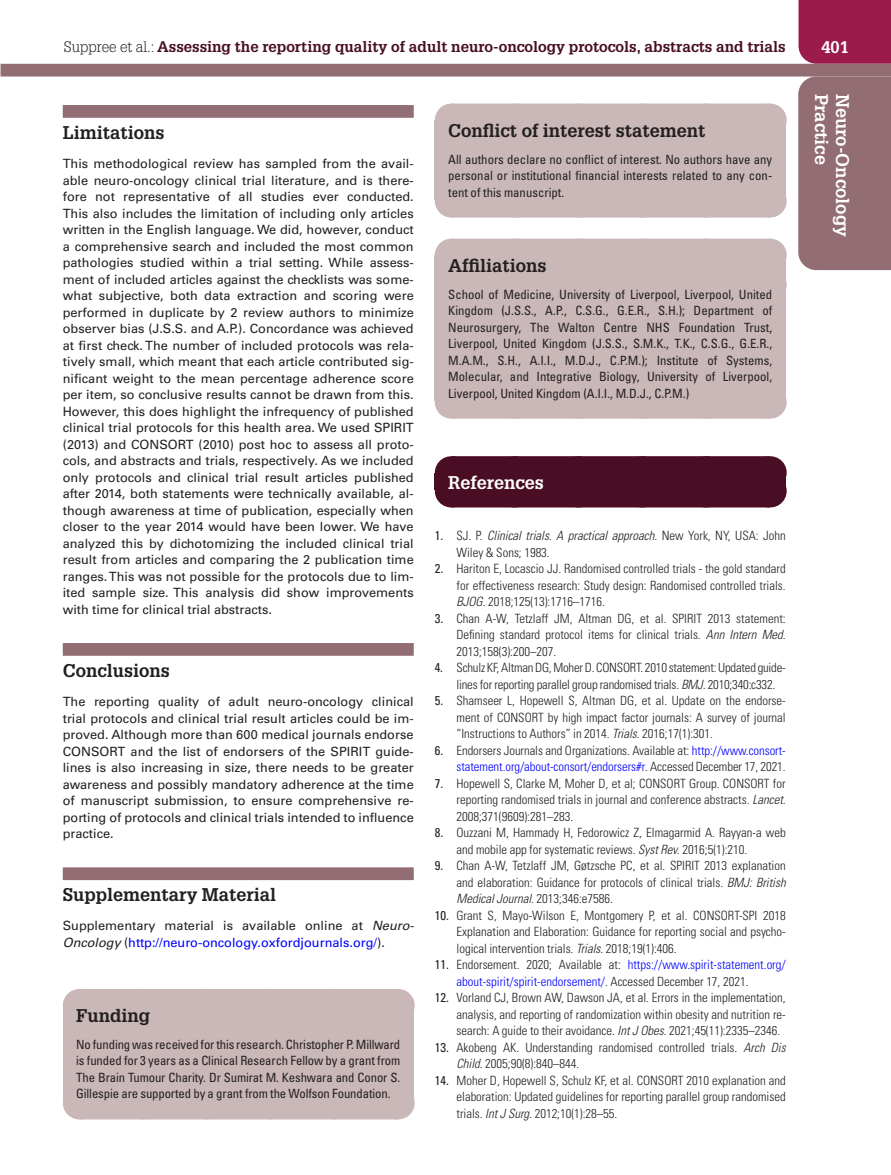
<style>
.page{position:relative;width:891px;height:1175px;background:#fff}
.page>*{position:absolute;margin:0;border:0;box-sizing:border-box;transform-origin:0 0}
.t1{font:700 18px "Glypha LT Std";color:#231f20}
.t2{font:700 18px "Glypha LT Std";color:#fff}
.t3{font:700 16.5px "Glypha LT Std";color:#fff}
.t4{font:700 15px "Glypha LT Std";color:#490e24}
.t5{font:12.75px/16.5px "Univers LT Std";color:#231f20;text-align:justify}
.t6{font:300 condensed 12.75px/16.5px "Univers LT Std";color:#231f20;text-align:justify}
.t7{font:condensed 12.75px/16.5px "Univers LT Std";color:#231f20;text-align:justify}
.t8{font:300 condensed 12.75px/16.5px "Univers LT Std";color:#00f}
.s1{font-weight:300;color:#231f20}
.s2{font-weight:400}
.s3{font-style:italic}
.s4{color:#00f}
.s5{font-weight:400;color:#231f20}
.s6{color:#231f20}
</style>
<div class="page">
<div style="left:799px;top:0;width:92px;height:64px;background:#9b1c4b"></div>
<div style="left:1px;top:64px;width:890px;height:12px;background:#926d73"></div>
<div style="left:798px;top:76px;width:93px;height:194px;background:#926d73"></div>
<div style="left:63px;top:105px;width:351px;height:13px;background:#926d73"></div>
<div style="left:63px;top:643px;width:351px;height:13px;background:#926d73"></div>
<div style="left:63px;top:867px;width:351px;height:13px;background:#926d73"></div>
<div style="left:63px;top:1006px;width:351px;height:33px;background:#cab8b9"></div>
<div style="left:79px;top:988px;width:318px;height:34px;background:#cab8b9"></div>
<svg style="left:143px;top:988px;width:222px;height:1px"></svg>
<hr style="left:397px;top:988px;width:1px;height:34px;background:#cab8b9">
<div style="left:63px;top:1036px;width:351px;height:66px;background:#cab8b9"></div>
<div style="left:79px;top:1086px;width:318px;height:33px;background:#cab8b9"></div>
<hr style="left:397px;top:1086px;width:1px;height:33px;background:#cab8b9">
<div style="left:435px;top:121px;width:351px;height:33px;background:#cab8b9"></div>
<div style="left:451px;top:104px;width:318px;height:32px;background:#cab8b9"></div>
<hr style="left:769px;top:104px;width:1px;height:32px;background:#cab8b9">
<div style="left:435px;top:151px;width:351px;height:49px;background:#cab8b9"></div>
<div style="left:451px;top:184px;width:318px;height:34px;background:#cab8b9"></div>
<svg style="left:515px;top:217px;width:222px;height:1px"></svg>
<hr style="left:769px;top:184px;width:1px;height:34px;background:#cab8b9">
<div style="left:435px;top:256px;width:351px;height:33px;background:#cab8b9"></div>
<div style="left:451px;top:238px;width:318px;height:34px;background:#cab8b9"></div>
<hr style="left:769px;top:238px;width:1px;height:34px;background:#cab8b9">
<div style="left:435px;top:286px;width:351px;height:115px;background:#cab8b9"></div>
<svg style="left:515px;top:238px;width:222px;height:1px"></svg>
<div style="left:451px;top:386px;width:318px;height:32px;background:#cab8b9"></div>
<hr style="left:769px;top:386px;width:1px;height:32px;background:#cab8b9">
<div style="left:435px;top:473px;width:351px;height:17px;background:#490e24"></div>
<div style="left:451px;top:456px;width:318px;height:33px;background:#490e24"></div>
<hr style="left:769px;top:456px;width:1px;height:33px;background:#490e24">
<div style="left:451px;top:474px;width:318px;height:33px;background:#490e24"></div>
<svg style="left:516px;top:456px;width:221px;height:1px"></svg>
<hr style="left:769px;top:474px;width:1px;height:33px;background:#490e24">
<p class="t4" style="left:64px;top:37px;width:723px"><span class="s1">Suppree et al.:</span> Assessing the reporting quality of adult neuro-oncology protocols, abstracts and trials</p>
<p class="t3" style="left:821px;top:37px;width:29px">401</p>
<h1 class="t2" style="left:833px;top:94px;width:85px;rotate:90deg">Oncology</h1>
<h1 class="t2" style="left:833px;top:94px;width:73px;rotate:90deg">Practice</h1>
<h1 class="t2" style="left:854px;top:94px;width:145px;rotate:90deg">Neuro-Oncology</h1>
<h1 class="t1" style="left:448px;top:119px;width:259px">Conflict of interest statement</h1>
<p class="t7" style="left:448px;top:151px;width:326px">All authors declare no conflict of interest. No authors have any personal or institutional financial interests related to any con&shy;tent of this manuscript.</p>
<h1 class="t1" style="left:63px;top:121px;width:103px">Limitations</h1>
<p class="t5" style="left:63px;top:155px;width:353px">This methodological review has sampled from the avail&shy;able neuro-oncology clinical trial literature, and is there&shy;fore not representative of all studies ever conducted.<br>This also includes the limitation of including only articles written in the English language. We did, however, conduct a comprehensive search and included the most common pathologies studied within a trial setting. While assess&shy;ment of included articles against the checklists was some&shy;what subjective, both data extraction and scoring were performed in duplicate by 2 review authors to minimize observer bias (J.S.S. and A.P.). Concordance was achieved at first check. The number of included protocols was rela&shy;tively small, which meant that each article contributed sig&shy;nificant weight to the mean percentage adherence score per item, so conclusive results cannot be drawn from this.<br>However, this does highlight the infrequency of published clinical trial protocols for this health area. We used SPIRIT (2013) and CONSORT (2010) post hoc to assess all proto&shy;cols, and abstracts and trials, respectively. As we included only protocols and clinical trial result articles published after 2014, both statements were technically available, al&shy;though awareness at time of publication, especially when closer to the year 2014 would have been lower. We have analyzed this by dichotomizing the included clinical trial result from articles and comparing the 2 publication time ranges. This was not possible for the protocols due to lim&shy;ited sample size. This analysis did show improvements with time for clinical trial abstracts.</p>
<h1 class="t1" style="left:448px;top:254px;width:100px">Affiliations</h1>
<p class="t7" style="left:448px;top:286px;width:326px">School of Medicine, University of Liverpool, Liverpool, United Kingdom (J.S.S., A.P., C.S.G., G.E.R., S.H.); Department of Neurosurgery, The Walton Centre NHS Foundation Trust, Liverpool, United Kingdom (J.S.S., S.M.K., T.K., C.S.G., G.E.R., M.A.M., S.H., A.I.I., M.D.J., C.P.M.); Institute of Systems, Molecular, and Integrative Biology, University of Liverpool, Liverpool, United Kingdom (A.I.I., M.D.J., C.P.M.)</p>
<h1 class="t2" style="left:448px;top:471px;width:97px">References</h1>
<p class="t6" style="left:457px;top:527px;width:331px;text-indent:-22px"><span class="s2">1.</span> SJ. P. <span class="s3">Clinical trials. A practical approach</span>. New York, NY, USA: John<br>Wiley &amp; Sons; 1983.</p>
<p class="t6" style="left:457px;top:560px;width:331px;text-indent:-22px"><span class="s2">2.</span> Hariton E, Locascio JJ. Randomised controlled trials - the gold standard for effectiveness research: Study design: Randomised controlled trials.<br><span class="s3">BJOG</span>. 2018;125(13):1716–1716.</p>
<p class="t6" style="left:457px;top:610px;width:331px;text-indent:-22px"><span class="s2">3.</span> Chan A-W, Tetzlaff JM, Altman DG, et al. SPIRIT 2013 statement:<br>Defining standard protocol items for clinical trials. <span class="s3">Ann Intern Med.<br></span>2013;158(3):200–207.</p>
<p class="t6" style="left:457px;top:659px;width:331px;text-indent:-22px"><span class="s2">4.</span> Schulz KF, Altman DG, Moher D. CONSORT. 2010 statement: Updated guide&shy;lines for reporting parallel group randomised trials. <span class="s3">BMJ.</span> 2010;340:c332.</p>
<p class="t6" style="left:457px;top:692px;width:331px;text-indent:-22px"><span class="s2">5.</span> Shamseer L, Hopewell S, Altman DG, et al. Update on the endorse&shy;ment of CONSORT by high impact factor journals: A survey of journal “Instructions to Authors” in 2014. <span class="s3">Trials</span>. 2016;17(1):301.</p>
<p class="t6" style="left:435px;top:742px;width:353px;text-align:right"><span class="s2">6.</span> Endorsers Journals and Organizations. Available at: <span class="s4">http://www.consort&shy;statement.org/about-consort/endorsers#r</span>. Accessed December 17, 2021.</p>
<p class="t6" style="left:457px;top:775px;width:331px;text-indent:-22px"><span class="s2">7.</span> Hopewell S, Clarke M, Moher D, et al; CONSORT Group. CONSORT for reporting randomised trials in journal and conference abstracts. <span class="s3">Lancet.<br></span>2008;371(9609):281–283.</p>
<p class="t6" style="left:457px;top:824px;width:331px;text-indent:-22px"><span class="s2">8.</span> Ouzzani M, Hammady H, Fedorowicz Z, Elmagarmid A. Rayyan-a web and mobile app for systematic reviews. <span class="s3">Syst Rev.</span> 2016;5(1):210.</p>
<p class="t6" style="left:457px;top:857px;width:331px;text-indent:-22px"><span class="s2">9.</span> Chan A-W, Tetzlaff JM, Gøtzsche PC, et al. SPIRIT 2013 explanation and elaboration: Guidance for protocols of clinical trials. <span class="s3">BMJ: British Medical Journal</span>. 2013;346:e7586.</p>
<p class="t6" style="left:457px;top:907px;width:331px;text-indent:-22px"><span class="s2">10.</span> Grant S, Mayo-Wilson E, Montgomery P, et al. CONSORT-SPI 2018<br>Explanation and Elaboration: Guidance for reporting social and psycho&shy;logical intervention trials. <span class="s3">Trials</span>. 2018;19(1):406.</p>
<p class="t8" style="left:457px;top:956px;width:331px;text-indent:-22px"><span class="s5">11.</span> <span class="s6">Endorsement. 2020; Available at:</span> https://www.spirit-statement.org/ about-spirit/spirit-endorsement/<span class="s6">. Accessed December 17, 2021.</span></p>
<p class="t6" style="left:457px;top:989px;width:331px;text-indent:-22px"><span class="s2">12.</span> Vorland CJ, Brown AW, Dawson JA, et al. Errors in the implementation, analysis, and reporting of randomization within obesity and nutrition re&shy;search: A guide to their avoidance. <span class="s3">Int J Obes</span>. 2021;45(11):2335–2346.</p>
<p class="t6" style="left:457px;top:1039px;width:331px;text-indent:-22px"><span class="s2">13.</span> Akobeng AK. Understanding randomised controlled trials. <span class="s3">Arch Dis<br>Child.</span> 2005;90(8):840–844.</p>
<p class="t6" style="left:457px;top:1072px;width:331px;text-indent:-22px"><span class="s2">14.</span> Moher D, Hopewell S, Schulz KF, et al. CONSORT 2010 explanation and elaboration: Updated guidelines for reporting parallel group randomised trials. <span class="s3">Int J Surg</span>. 2012;10(1):28–55.</p>
<h1 class="t1" style="left:63px;top:659px;width:109px">Conclusions</h1>
<p class="t5" style="left:63px;top:693px;width:353px">The reporting quality of adult neuro-oncology clinical trial protocols and clinical trial result articles could be im&shy;proved. Although more than 600 medical journals endorse CONSORT and the list of endorsers of the SPIRIT guide&shy;lines is also increasing in size, there needs to be greater awareness and possibly mandatory adherence at the time of manuscript submission, to ensure comprehensive re&shy;porting of protocols and clinical trials intended to influence practice.</p>
<h1 class="t1" style="left:63px;top:883px;width:215px">Supplementary Material</h1>
<p class="t5" style="left:63px;top:917px;width:353px">Supplementary material is available online at <span class="s3">Neuro-<br>Oncology</span> (<span class="s4">http://neuro-oncology.oxfordjournals.org/</span>).</p>
<h1 class="t1" style="left:76px;top:1004px;width:76px">Funding</h1>
<p class="t7" style="left:76px;top:1036px;width:326px">No funding was received for this research. Christopher P. Millward is funded for 3 years as a Clinical Research Fellow by a grant from The Brain Tumour Charity. Dr Sumirat M. Keshwara and Conor S.<br>Gillespie are supported by a grant from the Wolfson Foundation.</p>
</div>
